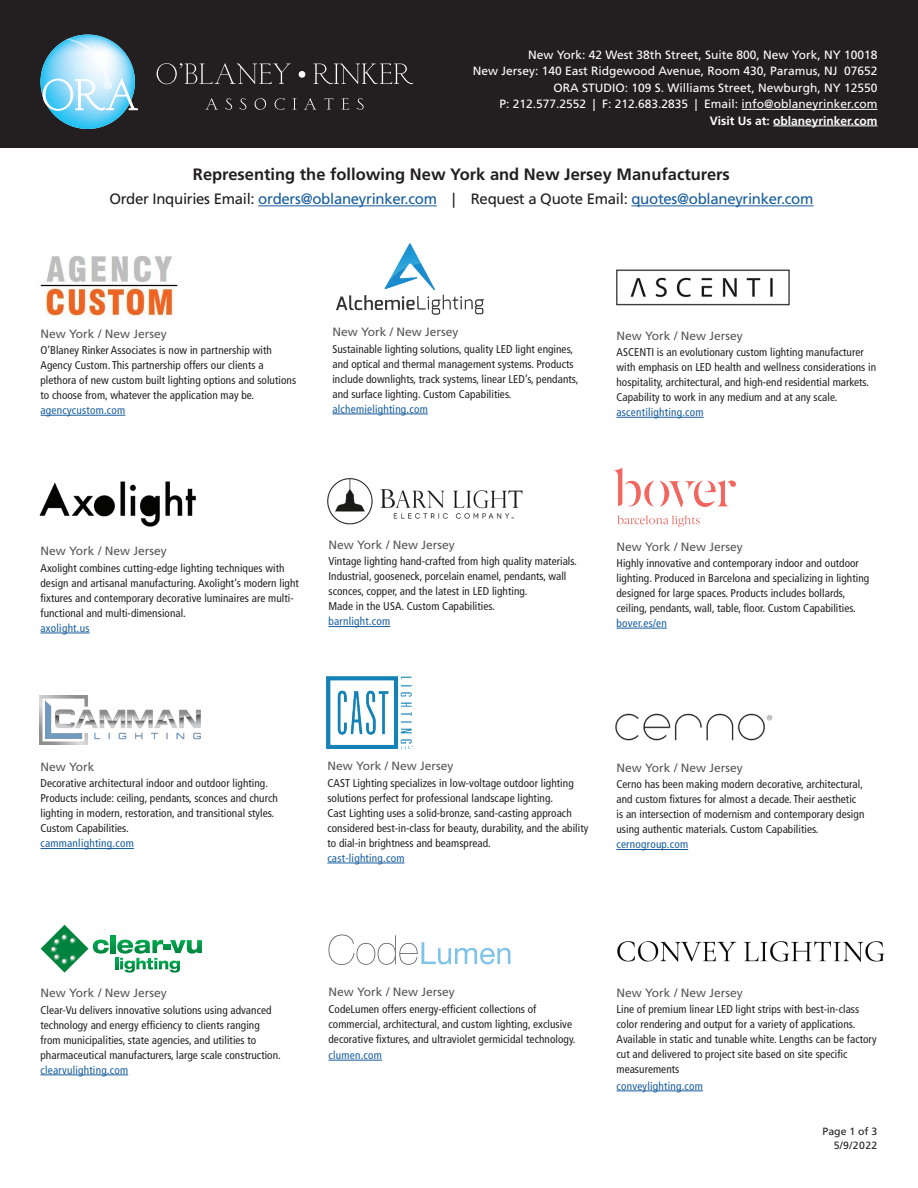
<style>
.page{position:relative;width:918px;height:1188px;background:#fff}
.page>*{position:absolute;margin:0;border:0;box-sizing:border-box;transform-origin:0 0}
.t1{font:700 16.5px "Frutiger LT";color:#231f20}
.t2{font:15px "Frutiger LT";letter-spacing:-.02em;color:#175d9e}
.t3{font:12px/16.5px "Frutiger LT";color:#fff;text-align:right}
.t4{font:12px "Frutiger LT";color:#57585a}
.t5{font:700 12px "Frutiger LT";color:#fff}
.t6{font:condensed 11.25px/15px "Frutiger LT";letter-spacing:.005em;color:#231f20}
.t7{font:condensed 11.25px "Frutiger LT";letter-spacing:.02em;color:#175d9e}
.t8{font:10.5px/13.5px "Frutiger LT";color:#231f20;text-align:right}
.s1{color:#231f20}
</style>
<div class="page">
<div style="left:0;top:0;width:918px;height:148px;background:#231f20"></div>
<hr style="left:742px;top:109px;width:136px;height:1px;background:#fff">
<hr style="left:773px;top:126px;width:104px;height:1px;background:#fff">
<img style="left:41px;top:35px;width:94px;height:94px">
<svg style="left:157px;top:63px;width:134px;height:21px"></svg>
<svg style="left:299px;top:71px;width:6px;height:7px"></svg>
<svg style="left:314px;top:64px;width:99px;height:20px"></svg>
<svg style="left:206px;top:98px;width:11px;height:11px"></svg>
<svg style="left:225px;top:98px;width:7px;height:12px"></svg>
<svg style="left:240px;top:98px;width:6px;height:12px"></svg>
<svg style="left:255px;top:98px;width:11px;height:12px"></svg>
<svg style="left:275px;top:98px;width:10px;height:12px"></svg>
<svg style="left:293px;top:98px;width:3px;height:11px"></svg>
<svg style="left:305px;top:98px;width:11px;height:11px"></svg>
<svg style="left:324px;top:98px;width:9px;height:11px"></svg>
<svg style="left:342px;top:98px;width:7px;height:11px"></svg>
<svg style="left:357px;top:98px;width:7px;height:12px"></svg>
<svg style="left:43px;top:77px;width:95px;height:34px;background:#98d2e9"></svg>
<img style="left:67px;top:39px;width:41px;height:46px">
<hr style="left:328px;top:626px;width:62px;height:1px;background:#175d9e">
<hr style="left:616px;top:628px;width:51px;height:1px;background:#175d9e">
<img style="left:327px;top:478px;width:196px;height:46px">
<svg style="left:617px;top:515px;width:83px;height:12px"></svg>
<svg style="left:614px;top:468px;width:122px;height:39px"></svg>
<hr style="left:258px;top:205px;width:179px;height:1px;background:#175d9e">
<hr style="left:631px;top:205px;width:183px;height:1px;background:#175d9e">
<hr style="left:40px;top:848px;width:94px;height:1px;background:#175d9e">
<img style="left:39px;top:696px;width:162px;height:48px">
<hr style="left:332px;top:414px;width:96px;height:1px;background:#175d9e">
<img style="left:336px;top:243px;width:148px;height:72px">
<hr style="left:616px;top:417px;width:88px;height:1px;background:#175d9e">
<img style="left:616px;top:269px;width:174px;height:37px">
<hr style="left:40px;top:1075px;width:88px;height:1px;background:#175d9e">
<svg style="left:111px;top:936px;width:4px;height:17px"></svg>
<svg style="left:115px;top:940px;width:87px;height:33px"></svg>
<svg style="left:41px;top:925px;width:68px;height:48px"></svg>
<hr style="left:40px;top:415px;width:85px;height:1px;background:#175d9e">
<img style="left:40px;top:256px;width:138px;height:61px">
<hr style="left:616px;top:849px;width:72px;height:1px;background:#175d9e">
<img style="left:615px;top:713px;width:158px;height:28px">
<hr style="left:327px;top:863px;width:78px;height:1px;background:#175d9e">
<img style="left:327px;top:676px;width:85px;height:73px">
<hr style="left:40px;top:633px;width:50px;height:1px;background:#175d9e">
<img style="left:39px;top:481px;width:157px;height:46px">
<hr style="left:328px;top:1060px;width:54px;height:1px;background:#175d9e">
<svg style="left:328px;top:935px;width:182px;height:30px"></svg>
<hr style="left:616px;top:1091px;width:87px;height:1px;background:#175d9e">
<img style="left:617px;top:941px;width:268px;height:21px">
<p class="t3" style="left:473px;top:46px;width:406px">New York: 42 West 38th Street, Suite 800, New York, NY 10018<br>New Jersey: 140 East Ridgewood Avenue, Room 430, Paramus, NJ 07652<br>ORA STUDIO: 109 S. Williams Street, Newburgh, NY 12550<br>P: 212.577.2552 | F: 212.683.2835 | Email: info@oblaneyrinker.com</p>
<p class="t5" style="left:710px;top:113px;width:169px">Visit Us at: oblaneyrinker.com</p>
<h1 class="t1" style="left:193px;top:165px;width:538px">Representing the following New York and New Jersey Manufacturers</h1>
<h2 class="t2" style="left:109px;top:190px;width:706px"><span class="s1">Order Inquiries Email:</span> orders@oblaneyrinker.com <span class="s1">| Request a Quote Email:</span> quotes@oblaneyrinker.com</h2>
<p class="t4" style="left:40px;top:327px;width:128px">New York / New Jersey</p>
<p class="t6" style="left:40px;top:343px;width:257px">O’Blaney Rinker Associates is now in partnership with Agency Custom. This partnership offers our clients a plethora of new custom built lighting options and solutions to choose from, whatever the application may be.</p>
<p class="t7" style="left:40px;top:404px;width:86px">agencycustom.com</p>
<p class="t4" style="left:332px;top:325px;width:128px">New York / New Jersey</p>
<p class="t6" style="left:332px;top:341px;width:247px">Sustainable lighting solutions, quality LED light engines, and optical and thermal management systems. Products include downlights, track systems, linear LED’s, pendants, and surface lighting. Custom Capabilities.</p>
<p class="t7" style="left:332px;top:402px;width:97px">alchemielighting.com</p>
<p class="t4" style="left:616px;top:329px;width:128px">New York / New Jersey</p>
<p class="t6" style="left:616px;top:345px;width:261px">ASCENTI is an evolutionary custom lighting manufacturer with emphasis on LED health and wellness considerations in hospitality, architectural, and high-end residential markets.<br>Capability to work in any medium and at any scale.</p>
<p class="t7" style="left:616px;top:406px;width:89px">ascentilighting.com</p>
<p class="t4" style="left:40px;top:544px;width:128px">New York / New Jersey</p>
<p class="t6" style="left:40px;top:561px;width:260px">Axolight combines cutting-edge lighting techniques with design and artisanal manufacturing. Axolight’s modern light fixtures and contemporary decorative luminaires are multi&shy;functional and multi-dimensional.</p>
<p class="t7" style="left:40px;top:621px;width:51px">axolight.us</p>
<p class="t4" style="left:328px;top:538px;width:128px">New York / New Jersey</p>
<p class="t6" style="left:328px;top:554px;width:250px">Vintage lighting hand-crafted from high quality materials.<br>Industrial, gooseneck, porcelain enamel, pendants, wall sconces, copper, and the latest in LED lighting.<br>Made in the USA. Custom Capabilities.</p>
<p class="t7" style="left:328px;top:615px;width:63px">barnlight.com</p>
<p class="t4" style="left:616px;top:539px;width:128px">New York / New Jersey</p>
<p class="t6" style="left:616px;top:556px;width:254px">Highly innovative and contemporary indoor and outdoor lighting. Produced in Barcelona and specializing in lighting designed for large spaces. Products includes bollards, ceiling, pendants, wall, table, floor. Custom Capabilities.</p>
<p class="t7" style="left:616px;top:617px;width:52px">bover.es/en</p>
<p class="t4" style="left:40px;top:760px;width:56px">New York</p>
<p class="t6" style="left:40px;top:776px;width:239px">Decorative architectural indoor and outdoor lighting.<br>Products include: ceiling, pendants, sconces and church lighting in modern, restoration, and transitional styles.<br>Custom Capabilities.</p>
<p class="t7" style="left:40px;top:837px;width:95px">cammanlighting.com</p>
<p class="t4" style="left:327px;top:759px;width:128px">New York / New Jersey</p>
<p class="t6" style="left:327px;top:776px;width:262px">CAST Lighting specializes in low-voltage outdoor lighting solutions perfect for professional landscape lighting.<br>Cast Lighting uses a solid-bronze, sand-casting approach considered best-in-class for beauty, durability, and the ability to dial-in brightness and beamspread.</p>
<p class="t7" style="left:327px;top:851px;width:79px">cast-lighting.com</p>
<p class="t4" style="left:616px;top:761px;width:128px">New York / New Jersey</p>
<p class="t6" style="left:616px;top:777px;width:249px">Cerno has been making modern decorative, architectural, and custom fixtures for almost a decade. Their aesthetic is an intersection of modernism and contemporary design using authentic materials. Custom Capabilities.</p>
<p class="t7" style="left:616px;top:838px;width:73px">cernogroup.com</p>
<p class="t4" style="left:40px;top:986px;width:128px">New York / New Jersey</p>
<p class="t6" style="left:40px;top:1002px;width:242px">Clear-Vu delivers innovative solutions using advanced technology and energy efficiency to clients ranging from municipalities, state agencies, and utilities to pharmaceutical manufacturers, large scale construction.</p>
<p class="t7" style="left:40px;top:1063px;width:89px">clearvulighting.com</p>
<p class="t4" style="left:328px;top:985px;width:128px">New York / New Jersey</p>
<p class="t6" style="left:328px;top:1001px;width:249px">CodeLumen offers energy-efficient collections of commercial, architectural, and custom lighting, exclusive decorative fixtures, and ultraviolet germicidal technology.</p>
<p class="t7" style="left:328px;top:1049px;width:55px">clumen.com</p>
<p class="t4" style="left:616px;top:986px;width:128px">New York / New Jersey</p>
<p class="t6" style="left:616px;top:1002px;width:262px">Line of premium linear LED light strips with best-in-class color rendering and output for a variety of applications.<br>Available in static and tunable white. Lengths can be factory cut and delivered to project site based on site specific measurements</p>
<p class="t7" style="left:616px;top:1079px;width:88px">conveylighting.com</p>
<p class="t8" style="left:823px;top:1125px;width:56px">Page 1 of 3<br>5/9/2022</p>
</div>
